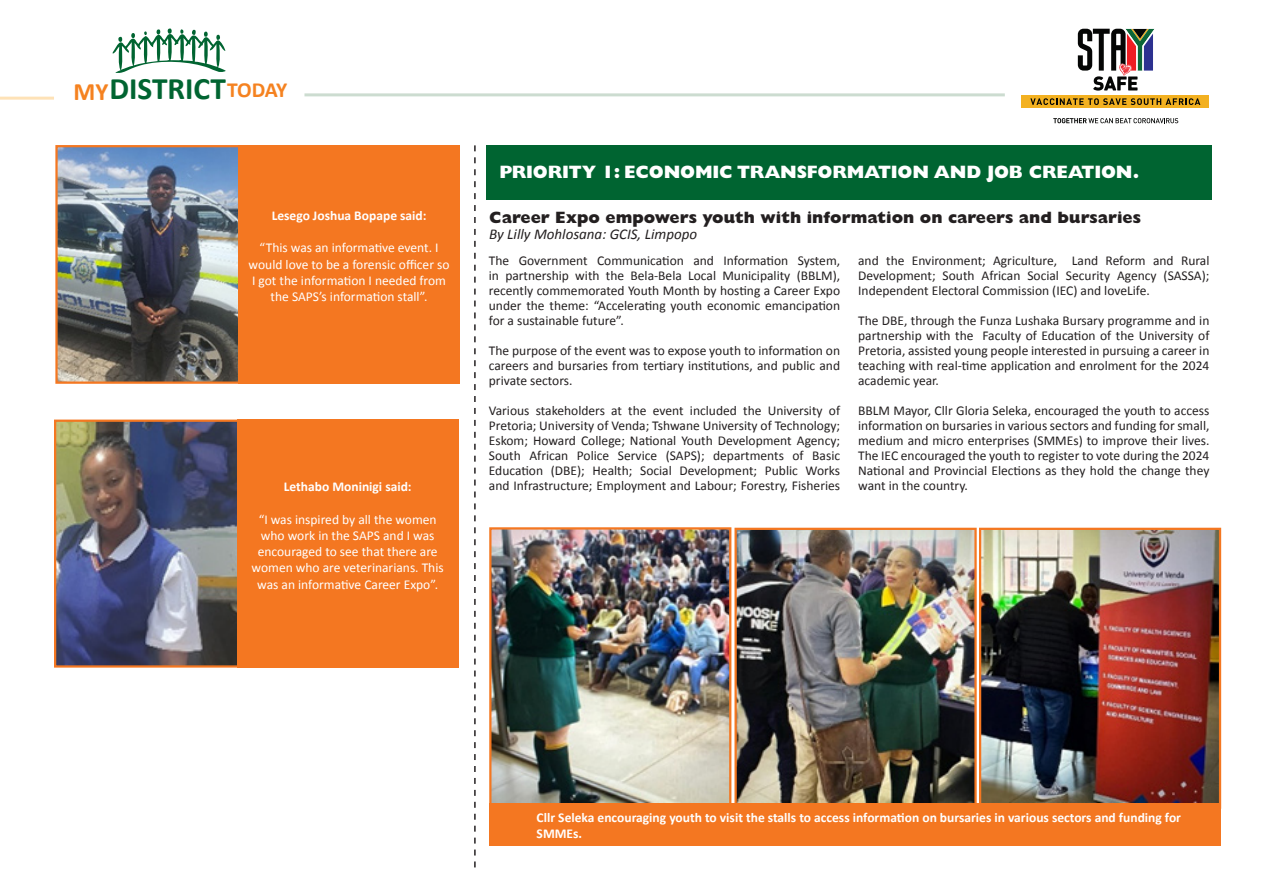
<style>
.page{position:relative;width:1263px;height:893px;background:#fff}
.page>*{position:absolute;margin:0;border:0;box-sizing:border-box;transform-origin:0 0}
.t1{font:700 31.35px "Calibri";color:#006431}
.t2{font:700 25.05px "Calibri";color:#f58220}
.t3{font:700 21.6px "Calibri";letter-spacing:-.025em;color:#f58220}
.t4{font:800 18px "Gill Sans MT Pro";letter-spacing:-.01em;color:#fff}
.t5{font:800 16.5px "Gill Sans MT Pro";color:#231f20}
.t6{font:italic 15px "Calibri";color:#231f20}
.t7{font:13.5px/15px "Calibri";color:#231f20;text-align:justify}
.t8{font:13.5px/16.2px "Calibri";color:#fff;text-align:center}
.t9{font:700 13.5px/16.2px "Calibri";color:#fff}
</style>
<div class="page">
<hr style="left:0;top:97px;width:54px;height:3px;background:#fee2b7">
<hr style="left:304px;top:93px;width:701px;height:3px;background:#ccdcd0">
<svg style="left:113px;top:28px;width:113px;height:45px"></svg>
<svg style="left:1078px;top:29px;width:76px;height:62px"></svg>
<div style="left:1022px;top:95px;width:187px;height:12px;background:#f3b121"></div>
<svg style="left:1030px;top:98px;width:170px;height:7px"></svg>
<svg style="left:1053px;top:118px;width:125px;height:5px"></svg>
<div style="left:487px;top:145px;width:725px;height:55px;background:#006431"></div>
<svg style="left:474px;top:145px;width:2px;height:722px"></svg>
<img style="left:492px;top:530px;width:236px;height:273px">
<div style="left:489px;top:527px;width:242px;height:281px;border:2px solid #f47721"></div>
<img style="left:737px;top:531px;width:237px;height:272px">
<div style="left:734px;top:528px;width:243px;height:281px;border:2px solid #f47721"></div>
<img style="left:982px;top:531px;width:236px;height:272px">
<div style="left:979px;top:528px;width:242px;height:281px;border:2px solid #f47721"></div>
<div style="left:489px;top:803px;width:732px;height:42px;background:#f47721"></div>
<img style="left:58px;top:148px;width:181px;height:233px">
<div style="left:55px;top:145px;width:197px;height:239px;border:2px solid #f47721"></div>
<img style="left:57px;top:423px;width:180px;height:242px">
<div style="left:54px;top:420px;width:196px;height:248px;border:2px solid #f47721"></div>
<div style="left:239px;top:145px;width:221px;height:239px;background:#f47721"></div>
<div style="left:237px;top:420px;width:222px;height:248px;background:#f47721"></div>
<p class="t2" style="left:73px;top:75px;width:36px">MY</p>
<p class="t1" style="left:109px;top:69px;width:118px">DISTRICT</p>
<p class="t3" style="left:227px;top:76px;width:62px">TODAY</p>
<p class="t9" style="left:272px;top:207px;width:156px">Lesego Joshua Bopape said:</p>
<p class="t8" style="left:249px;top:240px;width:202px">“This was an informative event. I would love to be a forensic officer so I got the information I needed from the SAPS’s information stall”.</p>
<p class="t9" style="left:284px;top:479px;width:129px">Lethabo Moninigi said:</p>
<p class="t8" style="left:252px;top:511px;width:194px">“I was inspired by all the women who work in the SAPS and I was encouraged to see that there are women who are veterinarians. This was an informative Career Expo”.</p>
<p class="t4" style="left:499px;top:162px;width:641px">PRIORITY 1: ECONOMIC TRANSFORMATION AND JOB CREATION.</p>
<p class="t5" style="left:489px;top:207px;width:653px">Career Expo empowers youth with information on careers and bursaries</p>
<p class="t6" style="left:489px;top:224px;width:209px">By Lilly Mohlosana: GCIS, Limpopo</p>
<p class="t7" style="left:489px;top:253px;width:353px">The Government Communication and Information System, in partnership with the Bela-Bela Local Municipality (BBLM), recently commemorated Youth Month by hosting a Career Expo under the theme: “Accelerating youth economic emancipation for a sustainable future”.</p>
<p class="t7" style="left:489px;top:343px;width:353px">The purpose of the event was to expose youth to information on careers and bursaries from tertiary institutions, and public and private sectors.</p>
<p class="t7" style="left:489px;top:403px;width:353px">Various stakeholders at the event included the University of Pretoria; University of Venda; Tshwane University of Technology; Eskom; Howard College; National Youth Development Agency; South African Police Service (SAPS); departments of Basic Education (DBE); Health; Social Development; Public Works and Infrastructure; Employment and Labour; Forestry, Fisheries</p>
<p class="t7" style="left:858px;top:253px;width:353px">and the Environment; Agriculture, Land Reform and Rural Development; South African Social Security Agency (SASSA); Independent Electoral Commission (IEC) and loveLife.</p>
<p class="t7" style="left:858px;top:313px;width:353px">The DBE, through the Funza Lushaka Bursary programme and in partnership with the Faculty of Education of the University of Pretoria, assisted young people interested in pursuing a career in teaching with real-time application and enrolment for the 2024 academic year.</p>
<p class="t7" style="left:858px;top:403px;width:353px">BBLM Mayor, Cllr Gloria Seleka, encouraged the youth to access information on bursaries in various sectors and funding for small, medium and micro enterprises (SMMEs) to improve their lives.<br>The IEC encouraged the youth to register to vote during the 2024<br>National and Provincial Elections as they hold the change they want in the country.</p>
<p class="t9" style="left:537px;top:809px;width:646px">Cllr Seleka encouraging youth to visit the stalls to access information on bursaries in various sectors and funding for<br>SMMEs.</p>
</div>
